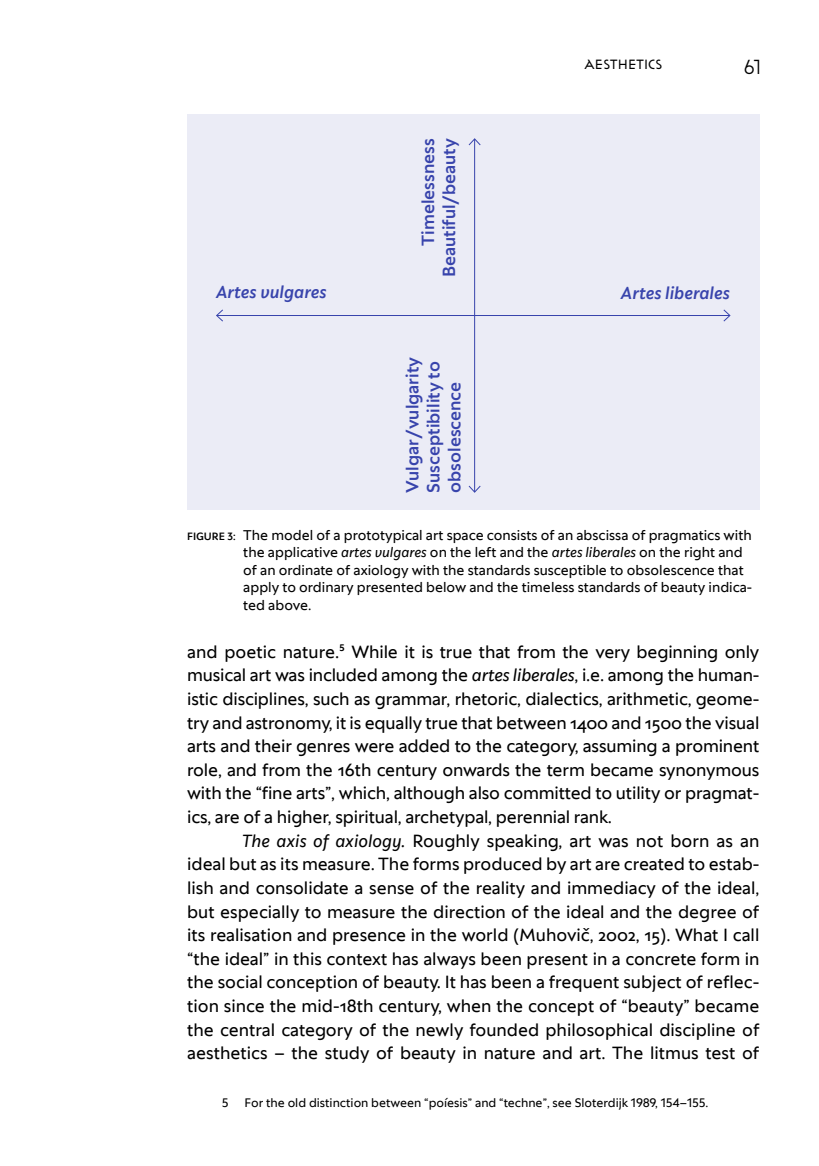
<style>
.page{position:relative;width:819px;height:1166px;background:#fff}
.page>*{position:absolute;margin:0;border:0;box-sizing:border-box;transform-origin:0 0}
.t1{font:17.5px/23.6px "Univerza Sans";letter-spacing:-.01em;color:#000;text-align:justify}
.t2{font:500 17.5px/21px "Univerza Sans";color:#3844ac;text-align:right}
.t3{font:italic 500 17.5px "Univerza Sans";color:#3844ac}
.t4{font:300 17.5px "Plecnik";color:#000}
.t5{font:300 15.75px "Plecnik";letter-spacing:.01em;color:#000}
.t6{font:14px/17.5px "Univerza Sans";color:#000}
.t7{font:12.25px "Univerza Sans";color:#000}
.s1{font-weight:500;font-size:10.5px}
.s2{font-style:italic}
</style>
<div class="page">
<div style="left:187px;top:114px;width:572px;height:395px;background:#ebecf6"></div>
<hr style="left:474px;top:139px;width:1px;height:353px;background:#3844ac">
<svg style="left:468px;top:138px;width:13px;height:8px"></svg>
<svg style="left:468px;top:485px;width:13px;height:8px"></svg>
<hr style="left:217px;top:315px;width:512px;height:1px;background:#3844ac">
<svg style="left:216px;top:309px;width:7px;height:13px"></svg>
<svg style="left:723px;top:309px;width:8px;height:13px"></svg>
<p class="t2" style="left:417px;top:277px;width:140px;rotate:-90deg">Timelessness<br>Beautiful/beauty</p>
<p class="t5" style="left:584px;top:49px;width:79px">AESTHETICS</p>
<p class="t4" style="left:743px;top:52px;width:19px">61</p>
<p class="t3" style="left:216px;top:279px;width:112px">Artes vulgares</p>
<p class="t3" style="left:621px;top:280px;width:110px">Artes liberales</p>
<p class="t2" style="left:401px;top:493px;width:137px;text-align:left;rotate:-90deg">Vulgar/vulgarity<br>Susceptibility to obsolescence</p>
<p class="t6" style="left:243px;top:526px;width:510px;text-indent:-56px"><span class="s1">FIGURE 3:</span> The model of a prototypical art space consists of an abscissa of pragmatics with the applicative <span class="s2">artes vulgares</span> on the left and the <span class="s2">artes liberales</span> on the right and of an ordinate of axiology with the standards susceptible to obsolescence that apply to ordinary presented below and the timeless standards of beauty indica&shy;ted above.</p>
<p class="t1" style="left:187px;top:639px;width:573px">and poetic nature.5 While it is true that from the very beginning only musical art was included among the <span class="s2">artes liberales</span>, i.e. among the human&shy;istic disciplines, such as grammar, rhetoric, dialectics, arithmetic, geome&shy;try and astronomy, it is equally true that between 1400 and 1500 the visual arts and their genres were added to the category, assuming a prominent role, and from the 16th century onwards the term became synonymous with the “fine arts”, which, although also committed to utility or pragmat&shy;ics, are of a higher, spiritual, archetypal, perennial rank.</p>
<p class="t1" style="left:187px;top:828px;width:574px;text-indent:55px"><span class="s2">The axis of axiology.</span> Roughly speaking, art was not born as an ideal but as its measure. The forms produced by art are created to estab&shy;lish and consolidate a sense of the reality and immediacy of the ideal, but especially to measure the direction of the ideal and the degree of its realisation and presence in the world (Muhovič, 2002, 15). What I call “the ideal” in this context has always been present in a concrete form in the social conception of beauty. It has been a frequent subject of reflec&shy;tion since the mid-18th century, when the concept of “beauty” became the central category of the newly founded philosophical discipline of aesthetics – the study of beauty in nature and art. The litmus test of</p>
<p class="t7" style="left:222px;top:1093px;width:8px">5</p>
<p class="t7" style="left:244px;top:1093px;width:465px">For the old distinction between “poíesis” and “techne”, see Sloterdijk 1989, 154–155.</p>
</div>
